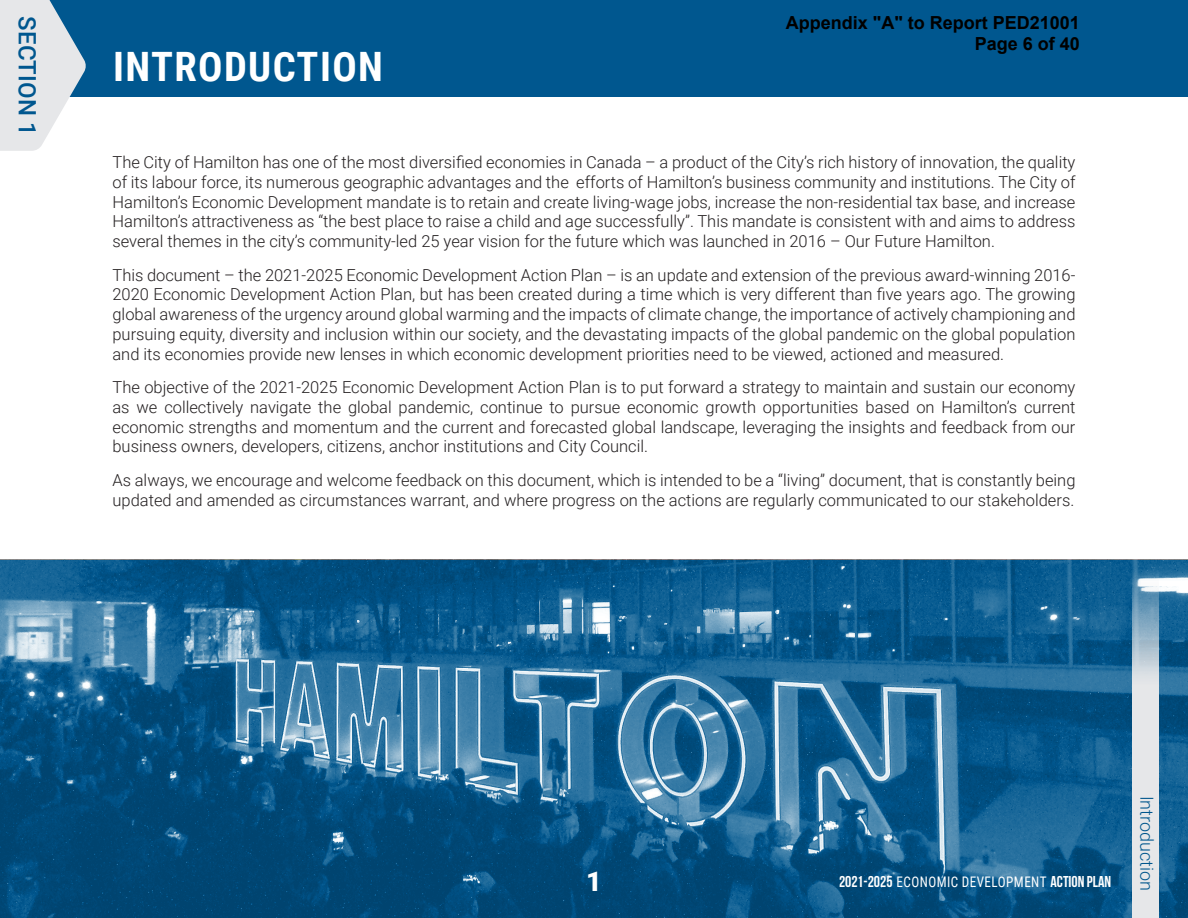
<style>
.page{position:relative;width:1188px;height:918px;background:#fff}
.page>*{position:absolute;margin:0;border:0;box-sizing:border-box;transform-origin:0 0}
.t1{font:700 40.5px "Roboto Condensed";letter-spacing:.035em;color:#fff}
.Titles_-_Main{font:900 27px "Roboto";color:#fff}
.t2{font:500 24px "Roboto";letter-spacing:.01em;color:#00578f}
.t3{font:700 18px/21.6px "Arial";color:#000;text-align:right}
.t4{font:300 18px "Roboto";color:#00568d}
.t5{font:300 16.5px/19.8px "Roboto";color:#231f20;text-align:justify}
.t6{font:15.75px "Bebas Neue";color:#fff}
.s1{font-family:"Roboto Condensed";font-size:14.55px}
</style>
<div class="page">
<svg style="left:0;top:560px;width:1188px;height:358px;background:#1a618f"></svg>
<svg style="left:1132px;top:571px;width:27px;height:347px;background:#cdd7df"></svg>
<div style="left:0;top:0;width:1188px;height:97px;background:#00578f"></div>
<svg style="left:0;top:0;width:86px;height:151px"></svg>
<p class="t2" style="left:44px;top:16px;width:121px;rotate:90deg">SECTION 1</p>
<p class="t3" style="left:786px;top:12px;width:296px">Appendix "A" to Report PED21001<br>Page 6 of 40</p>
<p class="t1" style="left:113px;top:38px;width:271px">INTRODUCTION</p>
<p class="t5" style="left:112px;top:152px;width:965px">The City of Hamilton has one of the most diversified economies in Canada – a product of the City’s rich history of innovation, the quality of its labour force, its numerous geographic advantages and the efforts of Hamilton’s business community and institutions. The City of Hamilton’s Economic Development mandate is to retain and create living-wage jobs, increase the non-residential tax base, and increase Hamilton’s attractiveness as “the best place to raise a child and age successfully”. This mandate is consistent with and aims to address several themes in the city’s community-led 25 year vision for the future which was launched in 2016 – Our Future Hamilton.</p>
<p class="t5" style="left:112px;top:264px;width:965px">This document – the 2021-2025 Economic Development Action Plan – is an update and extension of the previous award-winning 2016- 2020 Economic Development Action Plan, but has been created during a time which is very different than five years ago. The growing global awareness of the urgency around global warming and the impacts of climate change, the importance of actively championing and pursuing equity, diversity and inclusion within our society, and the devastating impacts of the global pandemic on the global population and its economies provide new lenses in which economic development priorities need to be viewed, actioned and measured.</p>
<p class="t5" style="left:112px;top:377px;width:965px">The objective of the 2021-2025 Economic Development Action Plan is to put forward a strategy to maintain and sustain our economy as we collectively navigate the global pandemic, continue to pursue economic growth opportunities based on Hamilton’s current economic strengths and momentum and the current and forecasted global landscape, leveraging the insights and feedback from our business owners, developers, citizens, anchor institutions and City Council.</p>
<p class="t5" style="left:112px;top:469px;width:965px">As always, we encourage and welcome feedback on this document, which is intended to be a “living” document, that is constantly being updated and amended as circumstances warrant, and where progress on the actions are regularly communicated to our stakeholders.</p>
<p class="Titles_-_Main" style="left:586px;top:862px;width:17px">1</p>
<p class="t6" style="left:839px;top:873px;width:274px">2021-2025 <span class="s1">ECONOMIC DEVELOPMENT</span> ACTION PLAN</p>
<p class="t4" style="left:1160px;top:796px;width:97px;rotate:90deg">Introduction</p>
</div>
